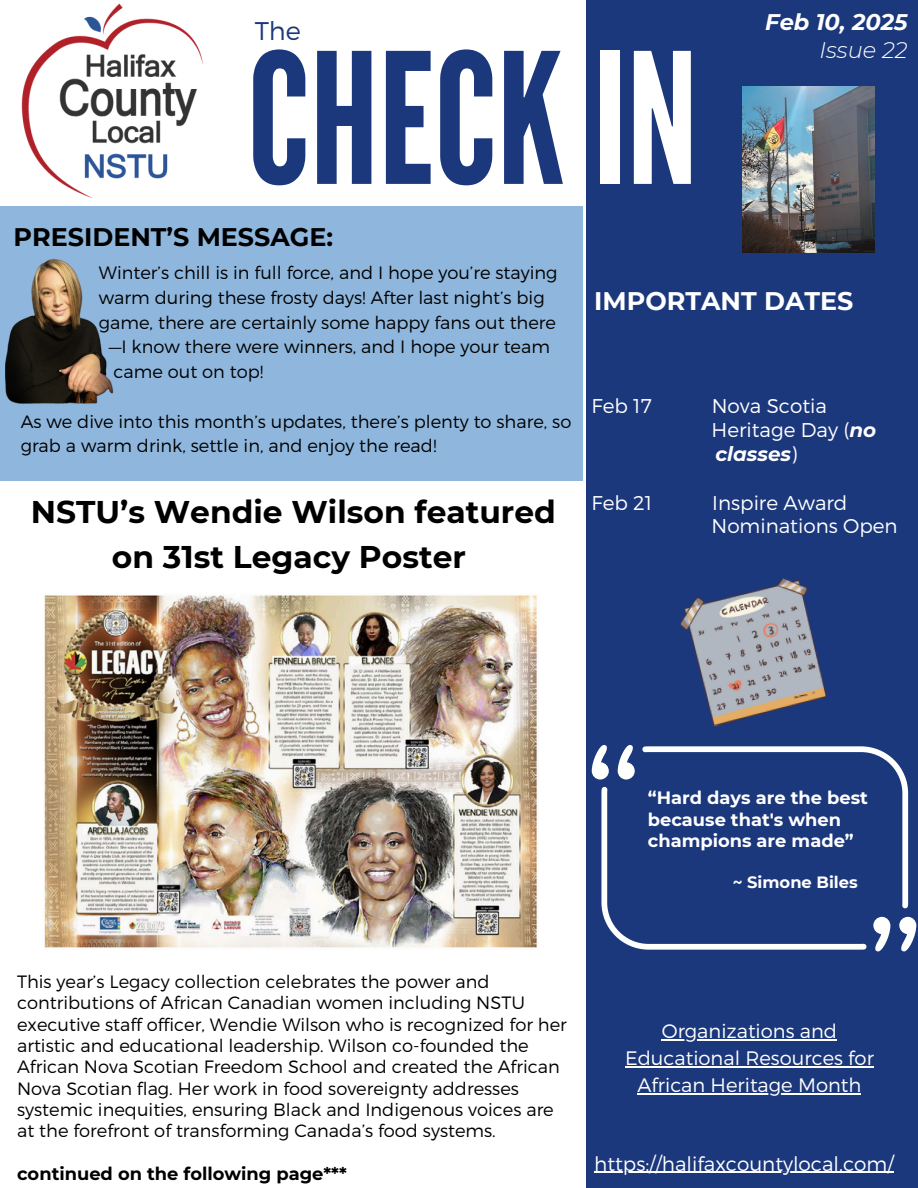
<style>
.page{position:relative;width:918px;height:1188px;background:#fff}
.page>*{position:absolute;margin:0;border:0;box-sizing:border-box;transform-origin:0 0}
.t1{font:181.05px "League Gothic";color:#1c387c}
.t2{font:700 31.35px/45px "Montserrat";color:#000;text-align:center}
.t3{font:300 25.5px "Montserrat";color:#1c387c}
.t4{font:700 25.35px "Montserrat";color:#000}
.t5{font:700 25.35px "Montserrat";color:#fff}
.t6{font:italic 700 22.5px "Montserrat";color:#fff}
.t7{font:italic 300 22.5px "Montserrat";color:#fff}
.t8{font:300 19.95px "Montserrat";color:#fff}
.t9{font:italic 700 19.95px "Montserrat";color:#fff}
.t10{font:300 19.5px/27px "Montserrat";color:#fffffe;text-align:center}
.t11{font:300 17.85px/21.3px "Montserrat";color:#000}
.t12{font:700 17.85px "Montserrat";color:#fff}
.t13{font:700 17.85px "Montserrat";color:#000}
.t14{font:700 16.35px "Montserrat";color:#fff}
.s1{color:#fff}
.s2{font-weight:700;font-style:italic}
.s3{font-weight:300;font-style:normal}
</style>
<div class="page">
<div style="left:586px;top:0;width:332px;height:1188px;background:#1c387c"></div>
<div style="left:0;top:206px;width:582px;height:275px;background:#8fb7dd"></div>
<img style="left:5px;top:258px;width:109px;height:146px">
<img style="left:21px;top:3px;width:182px;height:195px">
<svg style="left:592px;top:745px;width:324px;height:206px"></svg>
<img style="left:680px;top:578px;width:147px;height:149px">
<img style="left:44px;top:595px;width:493px;height:353px">
<img style="left:742px;top:86px;width:133px;height:167px">
<hr style="left:594px;top:1172px;width:300px;height:1px;background:#fff">
<hr style="left:662px;top:1039px;width:175px;height:1px;background:#fffffe">
<hr style="left:625px;top:1066px;width:249px;height:1px;background:#fffffe">
<hr style="left:638px;top:1093px;width:223px;height:1px;background:#fffffe">
<p class="t3" style="left:247px;top:14px;width:55px"><span class="s1">I</span>The</p>
<h5 class="t1" style="left:247px;top:15px;width:452px">CHECK<span class="s1">IN</span></h5>
<p class="t4" style="left:14px;top:221px;width:321px">PRESIDENT’S MESSAGE:</p>
<h3 class="t6" style="left:765px;top:8px;width:144px">Feb 10, 2025</h3>
<p class="t7" style="left:820px;top:37px;width:89px">Issue 22</p>
<h1 class="t11" style="left:99px;top:261px;width:460px">Winter’s chill is in full force, and I hope you’re staying</h1>
<h4 class="t11" style="left:99px;top:286px;width:447px">warm during these frosty days! After last night’s big</h4>
<h6 class="t11" style="left:99px;top:311px;width:459px">game, there are certainly some happy fans out there</h6>
<h3 class="t11" style="left:109px;top:336px;width:443px">—I know there were winners, and I hope your team</h3>
<p class="t11" style="left:114px;top:360px;width:152px">came out on top!</p>
<p class="t11" style="left:21px;top:408px;width:552px;line-height:24.8px">As we dive into this month’s updates, there’s plenty to share, so grab a warm drink, settle in, and enjoy the read!</p>
<p class="t2" style="left:31px;top:489px;width:527px">NSTU’s Wendie Wilson featured on 31st Legacy Poster</p>
<p class="t5" style="left:594px;top:286px;width:261px">IMPORTANT DATES</p>
<p class="t8" style="left:591px;top:393px;width:62px">Feb 17</p>
<p class="t8" style="left:712px;top:393px;width:117px">Nova Scotia</p>
<p class="t8" style="left:712px;top:417px;width:166px">Heritage Day (<span class="s2">no</span></p>
<p class="t9" style="left:715px;top:442px;width:84px">classes<span class="s3">)</span></p>
<p class="t8" style="left:591px;top:490px;width:62px">Feb 21</p>
<p class="t8" style="left:712px;top:490px;width:137px">Inspire Award</p>
<p class="t8" style="left:712px;top:513px;width:188px">Nominations Open</p>
<p class="t12" style="left:648px;top:787px;width:222px">“Hard days are the best</p>
<p class="t12" style="left:648px;top:808px;width:195px">because that's when</p>
<p class="t12" style="left:648px;top:830px;width:207px">champions are made”</p>
<p class="t14" style="left:733px;top:872px;width:127px">~ Simone Biles</p>
<p class="t11" style="left:17px;top:970px;width:551px">This year’s Legacy collection celebrates the power and contributions of African Canadian women including NSTU executive staff officer, Wendie Wilson who is recognized for her artistic and educational leadership. Wilson co-founded the African Nova Scotian Freedom School and created the African Nova Scotian flag. Her work in food sovereignty addresses systemic inequities, ensuring Black and Indigenous voices are at the forefront of transforming Canada’s food systems.</p>
<p class="t13" style="left:17px;top:1163px;width:331px">continued on the following page***</p>
<p class="t10" style="left:625px;top:1016px;width:250px">Organizations and<br>Educational Resources for</p>
<p class="t10" style="left:638px;top:1070px;width:225px">African Heritage Month</p>
<p class="t8" style="left:594px;top:1151px;width:301px">https://halifaxcountylocal.com/</p>
</div>
